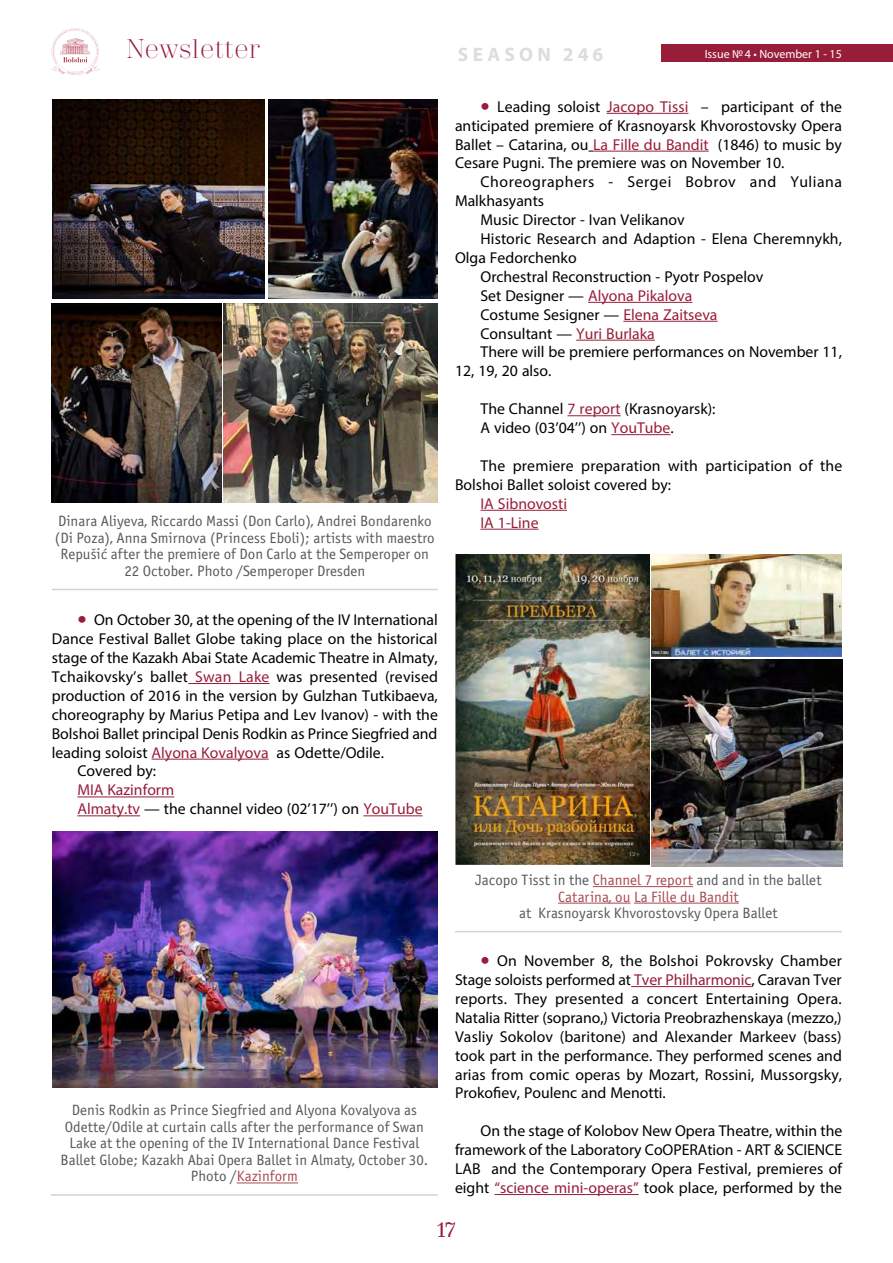
<style>
.page{position:relative;width:893px;height:1263px;background:#fff}
.page>*{position:absolute;margin:0;border:0;box-sizing:border-box;transform-origin:0 0}
.t1{font:300 27px "Trivia Serif";color:#981d39}
.t2{font:21px "Trivia Serif 10 Demo";color:#981d39}
.t3{font:700 19.5px "Myriad Pro";letter-spacing:.22em;color:#dcddde}
.t4{font:15.75px/18.9px "Myriad Pro";color:#000;text-align:justify}
.t5{font:15.75px/18.9px "Myriad Pro";color:#981d39}
.t6{font:15.75px "Myriad Pro";letter-spacing:.035em;color:#000}
.t7{font:15px/16.5px "Officina Sans Book ITC";color:#58595b;text-align:center}
.t8{font:15px/16.5px "Officina Sans Book ITC";color:#a84a51;text-align:center}
.t9{font:12px "Myriad Pro";color:#fff}
.s1{font-size:33px;color:#981d39}
.s2{color:#981d39}
.s3{color:#000}
.s4{color:#a84a51}
.s5{color:#58595b}
</style>
<div class="page">
<div style="left:661px;top:45px;width:232px;height:17px;background:#981d39"></div>
<svg style="left:51px;top:28px;width:49px;height:47px"></svg>
<img style="left:52px;top:100px;width:213px;height:199px">
<img style="left:268px;top:100px;width:170px;height:199px">
<img style="left:51px;top:303px;width:170px;height:199px">
<img style="left:223px;top:303px;width:215px;height:199px">
<hr style="left:52px;top:589px;width:386px;height:1px;background:#d1d3d4">
<hr style="left:188px;top:683px;width:82px;height:1px;background:#981d39">
<hr style="left:152px;top:759px;width:117px;height:1px;background:#981d39">
<hr style="left:77px;top:796px;width:97px;height:1px;background:#981d39">
<hr style="left:77px;top:815px;width:63px;height:1px;background:#981d39">
<hr style="left:363px;top:815px;width:60px;height:1px;background:#981d39">
<img style="left:53px;top:831px;width:385px;height:257px">
<hr style="left:51px;top:1194px;width:387px;height:2px;background:#d1d3d4">
<hr style="left:237px;top:1182px;width:61px;height:1px;background:#a84a51">
<hr style="left:607px;top:113px;width:81px;height:1px;background:#981d39">
<hr style="left:593px;top:151px;width:116px;height:1px;background:#981d39">
<hr style="left:588px;top:302px;width:104px;height:1px;background:#981d39">
<hr style="left:623px;top:321px;width:95px;height:1px;background:#981d39">
<hr style="left:576px;top:340px;width:79px;height:1px;background:#981d39">
<hr style="left:568px;top:415px;width:53px;height:1px;background:#981d39">
<hr style="left:611px;top:434px;width:59px;height:1px;background:#981d39">
<hr style="left:480px;top:510px;width:87px;height:1px;background:#981d39">
<hr style="left:480px;top:529px;width:59px;height:1px;background:#981d39">
<img style="left:455px;top:554px;width:194px;height:311px">
<img style="left:652px;top:555px;width:190px;height:102px">
<img style="left:652px;top:659px;width:190px;height:207px">
<hr style="left:593px;top:886px;width:100px;height:1px;background:#a84a51">
<hr style="left:558px;top:903px;width:72px;height:1px;background:#a84a51">
<hr style="left:634px;top:903px;width:105px;height:1px;background:#a84a51">
<hr style="left:455px;top:931px;width:387px;height:1px;background:#d1d3d4">
<hr style="left:631px;top:986px;width:121px;height:1px;background:#981d39">
<hr style="left:495px;top:1194px;width:144px;height:1px;background:#981d39">
<h1 class="t1" style="left:126px;top:35px;width:135px">Newsletter</h1>
<p class="t9" style="left:705px;top:46px;width:139px">Issue №4 • November 1 - 15</p>
<p class="t3" style="left:458px;top:41px;width:147px">SEASON 246</p>
<p class="t7" style="left:55px;top:513px;width:381px">Dinara Aliyeva, Riccardo Massi (Don Carlo), Andrei Bondarenko (Di Poza), Anna Smirnova (Princess Eboli); artists with maestro Repušić after the premiere of Don Carlo at the Semperoper on 22 October. Photo /Semperoper Dresden</p>
<p class="t4" style="left:77px;top:610px;width:362px"><span class="s1">•</span> On October 30, at the opening of the IV International</p>
<p class="t4" style="left:52px;top:629px;width:387px">Dance Festival Ballet Globe taking place on the historical</p>
<p class="t4" style="left:52px;top:648px;width:387px">stage of the Kazakh Abai State Academic Theatre in Almaty,</p>
<p class="t4" style="left:52px;top:667px;width:388px">Tchaikovsky’s ballet <span class="s2">Swan Lake</span> was presented (revised</p>
<p class="t4" style="left:52px;top:686px;width:388px">production of 2016 in the version by Gulzhan Tutkibaeva,</p>
<p class="t4" style="left:52px;top:705px;width:388px">choreography by Marius Petipa and Lev Ivanov) - with the</p>
<p class="t4" style="left:52px;top:724px;width:387px">Bolshoi Ballet principal Denis Rodkin as Prince Siegfried and</p>
<p class="t4" style="left:52px;top:742px;width:334px">leading soloist <span class="s2">Alyona Kovalyova</span> as Odette/Odile.</p>
<p class="t4" style="left:77px;top:761px;width:80px">Covered by:</p>
<p class="t5" style="left:77px;top:780px;width:347px">MIA Kazinform<br>Almaty.tv <span class="s3">— the channel video (02’17’’) on</span> YouTube</p>
<p class="t4" style="left:455px;top:97px;width:389px;text-indent:26px"><span class="s1">•</span> Leading soloist <span class="s2">Jacopo Tissi</span> – participant of the anticipated premiere of Krasnoyarsk Khvorostovsky Opera Ballet – Catarina, ou <span class="s2">La Fille du Bandit</span> (1846) to music by Cesare Pugni. The premiere was on November 10.</p>
<p class="t6" style="left:480px;top:172px;width:363px">Choreographers - Sergei Bobrov and Yuliana</p>
<p class="t4" style="left:455px;top:191px;width:91px">Malkhasyants</p>
<p class="t4" style="left:480px;top:210px;width:206px">Music Director - Ivan Velikanov</p>
<p class="t4" style="left:480px;top:229px;width:363px">Historic Research and Adaption - Elena Cheremnykh,</p>
<p class="t4" style="left:455px;top:248px;width:123px">Olga Fedorchenko</p>
<p class="t4" style="left:480px;top:267px;width:284px">Orchestral Reconstruction - Pyotr Pospelov</p>
<p class="t5" style="left:480px;top:286px;width:213px"><span class="s3">Set Designer —</span> Alyona Pikalova</p>
<p class="t4" style="left:480px;top:305px;width:239px">Costume Sesigner — <span class="s2">Elena Zaitseva</span></p>
<p class="t4" style="left:480px;top:324px;width:176px">Consultant — <span class="s2">Yuri Burlaka</span></p>
<p class="t4" style="left:480px;top:342px;width:363px">There will be premiere performances on November 11,</p>
<p class="t4" style="left:455px;top:361px;width:98px">12, 19, 20 also.</p>
<p class="t4" style="left:480px;top:399px;width:237px">The Channel <span class="s2">7 report</span> (Krasnoyarsk):<br>A video (03’04’’) on <span class="s2">YouTube</span>.</p>
<p class="t4" style="left:455px;top:456px;width:389px;text-indent:26px">The premiere preparation with participation of the<br>Bolshoi Ballet soloist covered by:</p>
<p class="t5" style="left:480px;top:494px;width:88px">IA Sibnovosti<br>IA 1-Line</p>
<p class="t7" style="left:61px;top:1102px;width:369px">Denis Rodkin as Prince Siegfried and Alyona Kovalyova as Odette/Odile at curtain calls after the performance of Swan Lake at the opening of the IV International Dance Festival Ballet Globe; Kazakh Abai Opera Ballet in Almaty, October 30.<br>Photo /<span class="s4">Kazinform</span></p>
<p class="t8" style="left:475px;top:872px;width:348px"><span class="s5">Jacopo Tisst in the</span> Channel 7 report <span class="s5">and and in the ballet<br></span>Catarina, ou La Fille du Bandit</p>
<p class="t7" style="left:519px;top:905px;width:260px">at Krasnoyarsk Khvorostovsky Opera Ballet</p>
<p class="t4" style="left:455px;top:951px;width:389px;text-indent:26px"><span class="s1">•</span> On November 8, the Bolshoi Pokrovsky Chamber Stage soloists performed at <span class="s2">Tver Philharmonic</span>, Caravan Tver reports. They presented a concert Entertaining Opera.<br>Natalia Ritter (soprano,) Victoria Preobrazhenskaya (mezzo,)<br>Vasliy Sokolov (baritone) and Alexander Markeev (bass) took part in the performance. They performed scenes and arias from comic operas by Mozart, Rossini, Mussorgsky, Prokofiev, Poulenc and Menotti.</p>
<p class="t4" style="left:455px;top:1121px;width:389px;text-indent:26px">On the stage of Kolobov New Opera Theatre, within the framework of the Laboratory CoOPERAtion - ART &amp; SCIENCE LAB and the Contemporary Opera Festival, premieres of eight <span class="s2">“science mini-operas”</span> took place, performed by the</p>
<h2 class="t2" style="left:437px;top:1217px;width:20px">17</h2>
</div>
